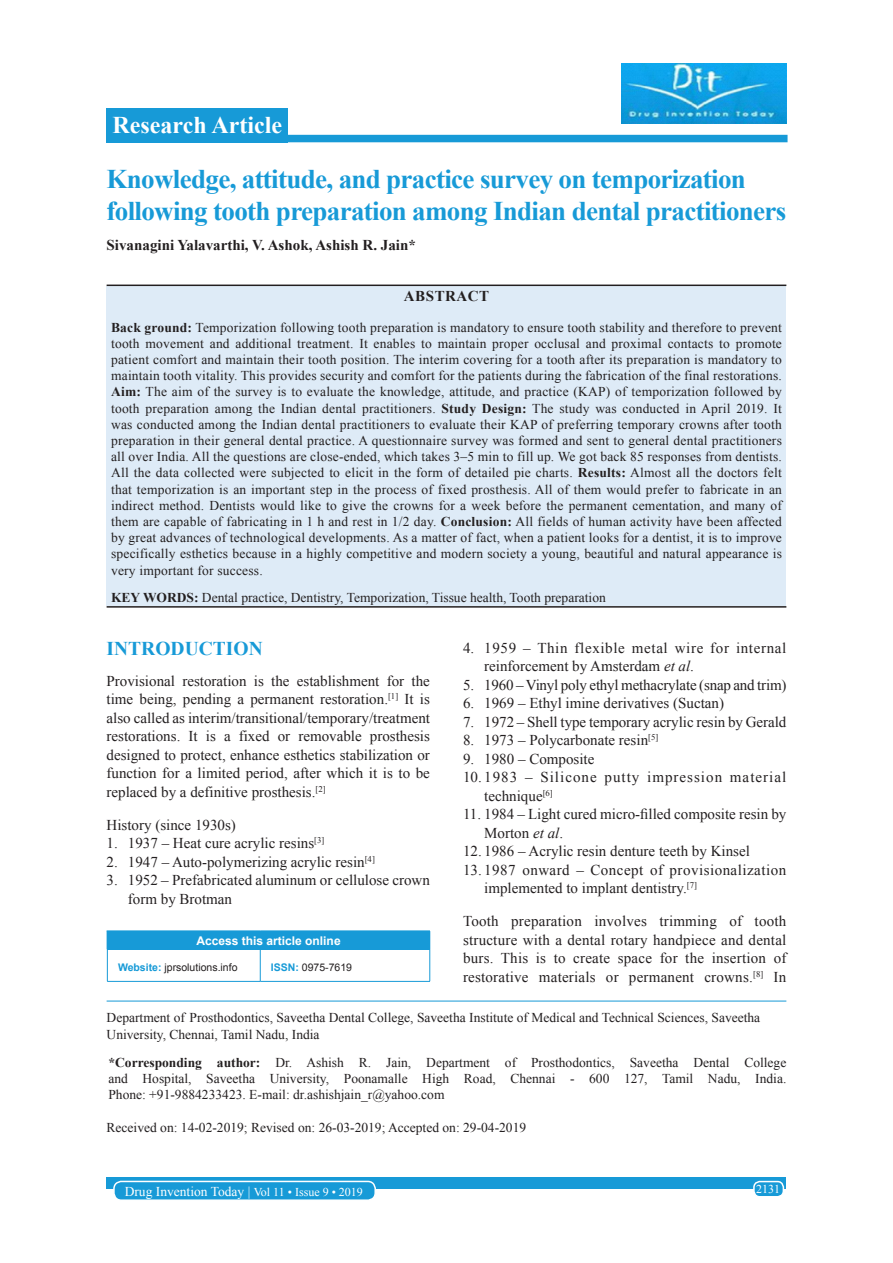
<style>
.page{position:relative;width:893px;height:1263px;background:#fff}
.page>*{position:absolute;margin:0;border:0;box-sizing:border-box;transform-origin:0 0}
.AT{font:700 27px/32.4px "Times New Roman";letter-spacing:-.025em;color:#179ad7}
.AH{font:700 24px "Times New Roman";color:#fff}
.t1{font:700 19.5px "Times New Roman";color:#179ad7}
.TX{font:15px/18.5px "Times New Roman";letter-spacing:.005em;color:#231f20;text-align:justify}
.L{font:15px/18.5px "Times New Roman";color:#231f20}
.LL{font:15px/18.5px "Times New Roman";letter-spacing:.03em;color:#231f20}
.L-2{font:15px/18.5px "Times New Roman";letter-spacing:.045em;color:#231f20}
.L-3{font:15px/18.5px "Times New Roman";letter-spacing:.065em;color:#231f20}
.AU{font:700 15px "Times New Roman";color:#231f20}
.TX_No_After_Space{font:15px "Times New Roman";color:#231f20}
.ABSH{font:700 15px "Times New Roman";letter-spacing:.035em;color:#231f20}
.ABS{font:13.5px/16.2px "Times New Roman";letter-spacing:.015em;color:#231f20;text-align:justify}
.ADD{font:13.5px/16.2px "Times New Roman";color:#231f20;text-align:justify}
.AFF{font:13.5px/16.2px "Times New Roman";color:#231f20}
.KWD{font:13.5px "Times New Roman";color:#231f20}
.HIS{font:13.5px "Times New Roman";color:#231f20}
.RF{font:13.5px "Times New Roman";color:#fff}
.ATAO{font:700 12px "Arial";color:#fff}
.RF-2{font:12px "Times New Roman";color:#fff}
.WEBSITE{font:10.5px "Arial";color:#231f20}
.s1{font-weight:700}
.s2{font-weight:700;color:#179ad7}
.s3{font-style:italic}
.s4{font-size:12px}
</style>
<div class="page">
<div style="left:106px;top:1177px;width:680px;height:12px;background:#179ad7"></div>
<div style="left:753px;top:1181px;width:30px;height:15px;background:#179ad7;border-radius:6px"></div>
<div style="left:752px;top:1180px;width:31px;height:17px;border:2px solid #fff;border-radius:6px"></div>
<div style="left:114px;top:1181px;width:261px;height:19px;background:#179ad7;border-radius:7px"></div>
<div style="left:113px;top:1180px;width:263px;height:21px;border:2px solid #fff;border-radius:7px"></div>
<div style="left:106px;top:108px;width:182px;height:34px;background:#179ad7"></div>
<div style="left:265px;top:135px;width:522px;height:7px;background:#179ad7"></div>
<hr style="left:106px;top:1000px;width:680px;height:1px;background:#179ad7">
<div style="left:107px;top:931px;width:322px;height:18px;background:#179ad7"></div>
<svg style="left:106px;top:931px;width:1px;height:18px"></svg>
<hr style="left:106px;top:930px;width:154px;height:1px;background:#179ad7">
<hr style="left:260px;top:930px;width:170px;height:1px;background:#179ad7">
<svg style="left:429px;top:931px;width:1px;height:18px"></svg>
<hr style="left:107px;top:949px;width:1px;height:32px;background:#179ad7">
<hr style="left:107px;top:981px;width:153px;height:1px;background:#179ad7">
<hr style="left:260px;top:949px;width:1px;height:32px;background:#179ad7">
<hr style="left:429px;top:949px;width:1px;height:32px;background:#179ad7">
<hr style="left:260px;top:981px;width:170px;height:1px;background:#179ad7">
<img style="left:621px;top:63px;width:164px;height:60px">
<div style="left:106px;top:286px;width:680px;height:320px;background:#deebf7"></div>
<hr style="left:106px;top:284px;width:680px;height:2px;background:#231f20">
<hr style="left:106px;top:606px;width:680px;height:1px;background:#231f20">
<p class="AH" style="left:112px;top:108px;width:171px">Research Article</p>
<p class="AT" style="left:106px;top:162px;width:681px">Knowledge, attitude, and practice survey on temporization following tooth preparation among Indian dental practitioners</p>
<p class="AU" style="left:106px;top:234px;width:310px">Sivanagini Yalavarthi, V. Ashok, Ashish R. Jain*</p>
<p class="ABSH" style="left:403px;top:285px;width:87px">ABSTRACT</p>
<p class="ABS" style="left:111px;top:318px;width:672px"><span class="s1">Back ground:</span> Temporization following tooth preparation is mandatory to ensure tooth stability and therefore to prevent tooth movement and additional treatment. It enables to maintain proper occlusal and proximal contacts to promote patient comfort and maintain their tooth position. The interim covering for a tooth after its preparation is mandatory to maintain tooth vitality. This provides security and comfort for the patients during the fabrication of the final restorations.<br><span class="s1">Aim:</span> The aim of the survey is to evaluate the knowledge, attitude, and practice (KAP) of temporization followed by tooth preparation among the Indian dental practitioners. <span class="s1">Study Design:</span> The study was conducted in April 2019. It was conducted among the Indian dental practitioners to evaluate their KAP of preferring temporary crowns after tooth preparation in their general dental practice. A questionnaire survey was formed and sent to general dental practitioners all over India. All the questions are close-ended, which takes 3–5 min to fill up. We got back 85 responses from dentists.<br>All the data collected were subjected to elicit in the form of detailed pie charts. <span class="s1">Results:</span> Almost all the doctors felt that temporization is an important step in the process of fixed prosthesis. All of them would prefer to fabricate in an indirect method. Dentists would like to give the crowns for a week before the permanent cementation, and many of them are capable of fabricating in 1 h and rest in 1/2 day. <span class="s1">Conclusion:</span> All fields of human activity have been affected by great advances of technological developments. As a matter of fact, when a patient looks for a dentist, it is to improve specifically esthetics because in a highly competitive and modern society a young, beautiful and natural appearance is very important for success.</p>
<p class="KWD" style="left:111px;top:587px;width:496px"><span class="s1">KEY WORDS:</span> Dental practice, Dentistry, Temporization, Tissue health, Tooth preparation</p>
<h1 class="t1" style="left:106px;top:635px;width:157px">INTRODUCTION</h1>
<p class="TX" style="left:106px;top:671px;width:325px">Provisional restoration is the establishment for the time being, pending a permanent restoration.<sup>[1]</sup> It is also called as interim/transitional/temporary/treatment restorations. It is a fixed or removable prosthesis designed to protect, enhance esthetics stabilization or function for a limited period, after which it is to be replaced by a definitive prosthesis.<sup>[2]</sup></p>
<p class="TX_No_After_Space" style="left:106px;top:814px;width:131px">History (since 1930s)</p>
<p class="L" style="left:106px;top:833px;width:219px">1. 1937 – Heat cure acrylic resins<sup>[3]</sup></p>
<p class="L" style="left:106px;top:852px;width:270px">2. 1947 – Auto-polymerizing acrylic resin<sup>[4]</sup></p>
<p class="L" style="left:128px;top:870px;width:303px;text-indent:-21px">3. 1952 – Prefabricated aluminum or cellulose crown form by Brotman</p>
<p class="ATAO" style="left:196px;top:932px;width:146px">Access this article online</p>
<p class="WEBSITE" style="left:118px;top:960px;width:121px"><span class="s2">Website:</span> jprsolutions.info</p>
<p class="WEBSITE" style="left:271px;top:960px;width:83px"><span class="s2">ISSN:</span> 0975-7619</p>
<p class="L-2" style="left:484px;top:638px;width:303px;text-indent:-21px">4. 1959 – Thin flexible metal wire for internal reinforcement by Amsterdam <span class="s3">et al</span>.</p>
<p class="L" style="left:463px;top:675px;width:325px">5. 1960 – Vinyl poly ethyl methacrylate (snap and trim)</p>
<p class="L" style="left:463px;top:693px;width:262px">6. 1969 – Ethyl imine derivatives (Suctan)</p>
<p class="L" style="left:463px;top:712px;width:325px">7. 1972 – Shell type temporary acrylic resin by Gerald</p>
<p class="L" style="left:463px;top:730px;width:197px">8. 1973 – Polycarbonate resin<sup>[5]</sup></p>
<p class="L" style="left:463px;top:749px;width:133px">9. 1980 – Composite</p>
<p class="L-3" style="left:484px;top:767px;width:303px;text-indent:-21px">10.1983 – Silicone putty impression material technique<sup>[6]</sup></p>
<p class="L" style="left:484px;top:804px;width:303px;text-indent:-21px">11. 1984 – Light cured micro-filled composite resin by<br>Morton <span class="s3">et al</span>.</p>
<p class="L" style="left:463px;top:841px;width:288px">12. 1986 – Acrylic resin denture teeth by Kinsel</p>
<p class="LL" style="left:484px;top:860px;width:303px;text-indent:-21px">13. 1987 onward – Concept of provisionalization implemented to implant dentistry.<sup>[7]</sup></p>
<p class="TX" style="left:463px;top:911px;width:325px">Tooth preparation involves trimming of tooth structure with a dental rotary handpiece and dental burs. This is to create space for the insertion of restorative materials or permanent crowns.<sup>[8]</sup> In</p>
<p class="AFF" style="left:106px;top:1009px;width:655px">Department of Prosthodontics, Saveetha Dental College, Saveetha Institute of Medical and Technical Sciences, Saveetha<br>University, Chennai, Tamil Nadu, India</p>
<p class="ADD" style="left:108px;top:1053px;width:679px"><span class="s1">*Corresponding author:</span> Dr. Ashish R. Jain, Department of Prosthodontics, Saveetha Dental College and Hospital, Saveetha University, Poonamalle High Road, Chennai - 600 127, Tamil Nadu, India.<br>Phone: +91-9884233423. E-mail: dr.ashishjain_r@yahoo.com</p>
<p class="HIS" style="left:106px;top:1118px;width:421px">Received on: 14-02-2019; Revised on: 26-03-2019; Accepted on: 29-04-2019</p>
<p class="RF" style="left:125px;top:1181px;width:240px">Drug Invention Today | <span class="s4">Vol 11 • Issue 9 • 2019</span></p>
<p class="RF-2" style="left:755px;top:1180px;width:25px">2131</p>
</div>
